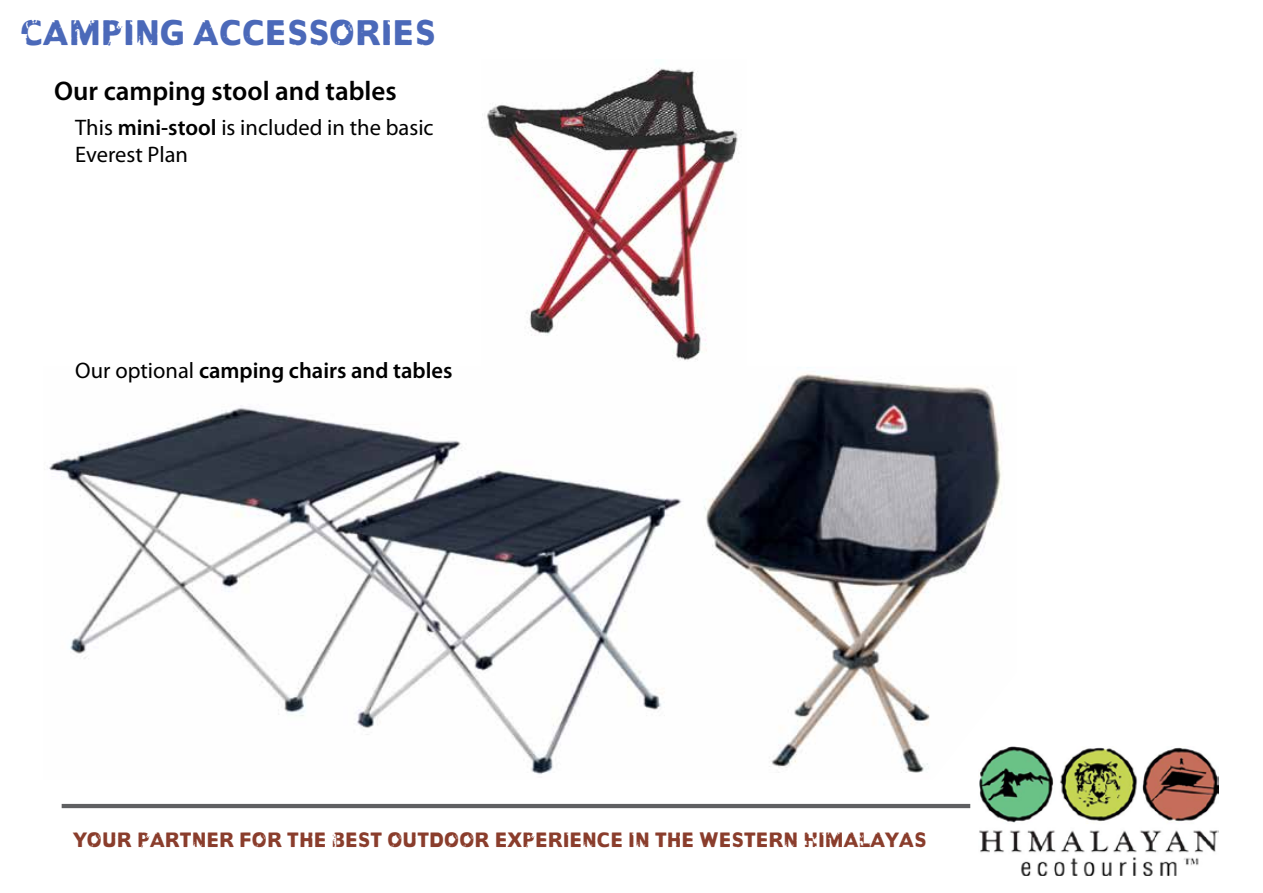
<style>
.page{position:relative;width:1263px;height:893px;background:#fff}
.page>*{position:absolute;margin:0;border:0;box-sizing:border-box;transform-origin:0 0}
.t1{font:36px "Anothernamefor";color:#4b69b9}
.t2{font:600 27px "Myriad Pro";color:#000}
.t3{font:22.5px/27px "Myriad Pro";color:#000}
.t4{font:600 22.5px "Myriad Pro";color:#000}
.t5{font:21px "Anothernamefor";color:#8a3d2c}
.s1{font-weight:600}
.s2{font-weight:400}
</style>
<div class="page">
<img style="left:979px;top:747px;width:239px;height:129px">
<hr style="left:62px;top:804px;width:908px;height:4px;background:#5f6062">
<img style="left:49px;top:373px;width:968px;height:406px">
<img style="left:482px;top:60px;width:256px;height:301px">
<h1 class="t1" style="left:21px;top:14px;width:416px">CAMPING ACCESSORIES</h1>
<p class="t2" style="left:54px;top:73px;width:344px">Our camping stool and tables</p>
<p class="t3" style="left:75px;top:114px;width:360px">This <span class="s1">mini-stool</span> is included in the basic<br>Everest Plan</p>
<p class="t4" style="left:75px;top:356px;width:379px"><span class="s2">Our optional</span> camping chairs and tables</p>
<p class="t5" style="left:73px;top:828px;width:855px">YOUR PARTNER FOR THE BEST OUTDOOR EXPERIENCE IN THE WESTERN HIMALAYAS</p>
</div>
